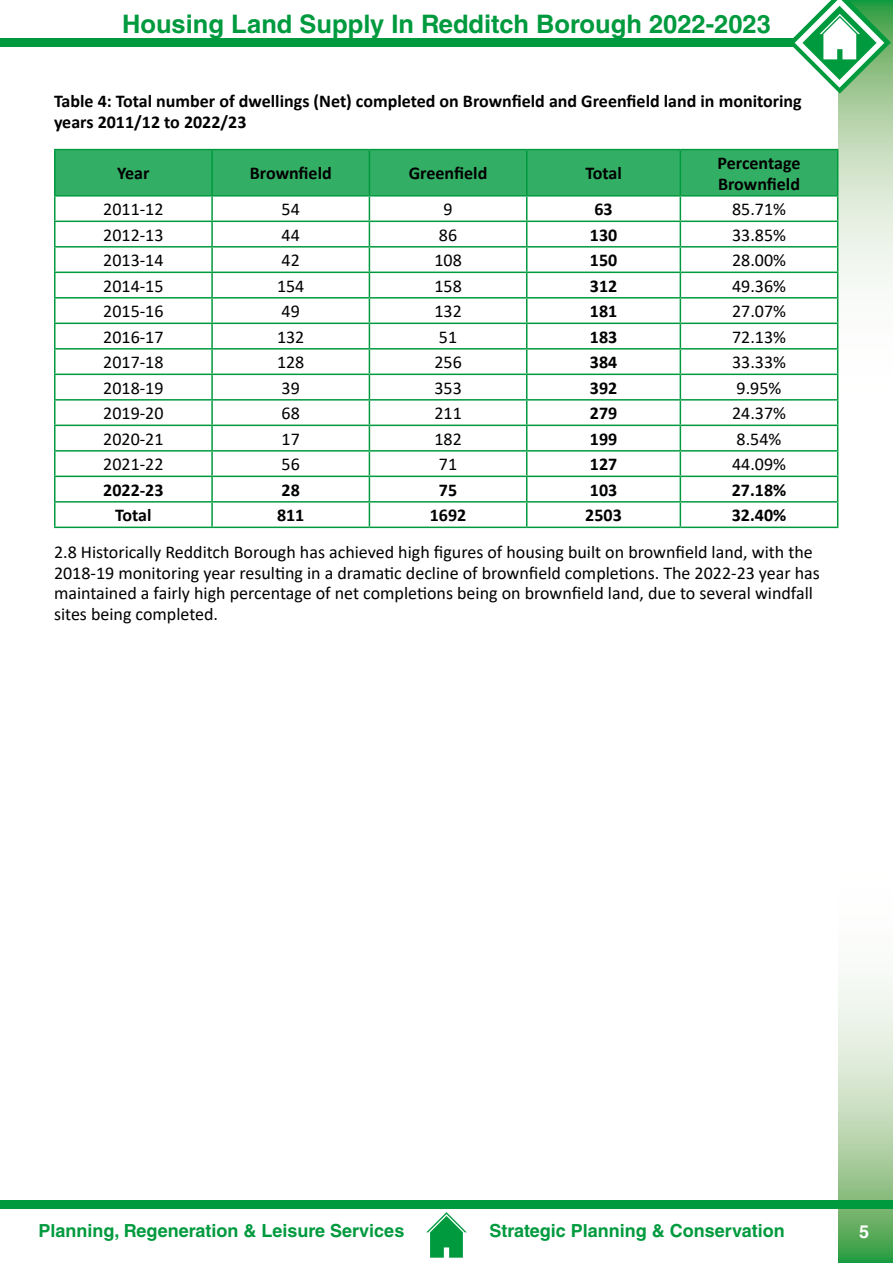
<style>
.page{position:relative;width:893px;height:1263px;background:#fff}
.page>*{position:absolute;margin:0;border:0;box-sizing:border-box;transform-origin:0 0}
.t1{font:700 25.5px "Helvetica LT Std";color:#009a3e}
.t2{font:18px/20.7px "Calibri";color:#000}
.Captions{font:700 18px/20.7px "Calibri";color:#000}
.t3{font:700 18px "Helvetica LT Std";color:#009a3e}
.t4{font:700 18px "Helvetica LT Std";color:#fff}
</style>
<div class="page">
<svg style="left:839px;top:0;width:54px;height:285px;background:#d3e4cd"></svg>
<svg style="left:839px;top:979px;width:54px;height:284px;background:#b4d5b0"></svg>
<div style="left:0;top:39px;width:834px;height:8px;background:#009a3e"></div>
<svg style="left:789px;top:0;width:102px;height:94px"></svg>
<div style="left:0;top:1200px;width:893px;height:9px;background:#009a3e"></div>
<svg style="left:426px;top:1212px;width:41px;height:46px"></svg>
<hr style="left:54px;top:149px;width:158px;height:1px;background:#009a3e">
<hr style="left:54px;top:150px;width:2px;height:45px;background:#009a3e">
<hr style="left:212px;top:149px;width:157px;height:1px;background:#009a3e">
<hr style="left:369px;top:149px;width:158px;height:1px;background:#009a3e">
<hr style="left:527px;top:149px;width:153px;height:1px;background:#009a3e">
<hr style="left:680px;top:149px;width:158px;height:1px;background:#009a3e">
<hr style="left:54px;top:195px;width:158px;height:2px;background:#009a3e">
<hr style="left:54px;top:197px;width:2px;height:24px;background:#009a3e">
<hr style="left:54px;top:221px;width:158px;height:1px;background:#009a3e">
<hr style="left:54px;top:222px;width:2px;height:24px;background:#009a3e">
<hr style="left:54px;top:246px;width:158px;height:2px;background:#009a3e">
<hr style="left:54px;top:248px;width:2px;height:24px;background:#009a3e">
<hr style="left:54px;top:272px;width:158px;height:1px;background:#009a3e">
<hr style="left:54px;top:273px;width:2px;height:24px;background:#009a3e">
<hr style="left:54px;top:297px;width:158px;height:2px;background:#009a3e">
<hr style="left:54px;top:299px;width:2px;height:24px;background:#009a3e">
<hr style="left:54px;top:323px;width:158px;height:1px;background:#009a3e">
<hr style="left:54px;top:324px;width:2px;height:24px;background:#009a3e">
<hr style="left:54px;top:348px;width:158px;height:2px;background:#009a3e">
<hr style="left:54px;top:350px;width:2px;height:24px;background:#009a3e">
<hr style="left:54px;top:374px;width:158px;height:1px;background:#009a3e">
<hr style="left:54px;top:375px;width:2px;height:24px;background:#009a3e">
<hr style="left:54px;top:399px;width:158px;height:2px;background:#009a3e">
<hr style="left:54px;top:401px;width:2px;height:24px;background:#009a3e">
<hr style="left:54px;top:425px;width:158px;height:1px;background:#009a3e">
<hr style="left:54px;top:426px;width:2px;height:24px;background:#009a3e">
<hr style="left:54px;top:450px;width:158px;height:2px;background:#009a3e">
<hr style="left:54px;top:452px;width:2px;height:24px;background:#009a3e">
<hr style="left:54px;top:476px;width:158px;height:1px;background:#009a3e">
<hr style="left:54px;top:477px;width:2px;height:24px;background:#009a3e">
<hr style="left:54px;top:501px;width:158px;height:2px;background:#009a3e">
<hr style="left:54px;top:503px;width:2px;height:24px;background:#009a3e">
<svg style="left:55px;top:150px;width:783px;height:377px"></svg>
<hr style="left:54px;top:527px;width:158px;height:1px;background:#009a3e">
<hr style="left:212px;top:527px;width:157px;height:1px;background:#009a3e">
<hr style="left:369px;top:527px;width:158px;height:1px;background:#009a3e">
<hr style="left:527px;top:527px;width:153px;height:1px;background:#009a3e">
<hr style="left:680px;top:527px;width:158px;height:1px;background:#009a3e">
<h1 class="t1" style="left:122px;top:8px;width:650px">Housing Land Supply In Redditch Borough 2022-2023</h1>
<p class="Captions" style="left:54px;top:91px;width:749px">Table 4: Total number of dwellings (Net) completed on Brownfield and Greenfield land in monitoring years 2011/12 to 2022/23</p>
<p class="Captions" style="left:117px;top:163px;width:34px">Year</p>
<p class="Captions" style="left:250px;top:163px;width:84px">Brownfield</p>
<p class="Captions" style="left:409px;top:163px;width:80px">Greenfield</p>
<p class="Captions" style="left:585px;top:163px;width:38px">Total</p>
<p class="Captions" style="left:718px;top:153px;width:84px">Percentage<br>Brownfield</p>
<p class="t2" style="left:103px;top:199px;width:62px">2011-12</p>
<p class="t2" style="left:282px;top:199px;width:20px">54</p>
<p class="t2" style="left:443px;top:199px;width:11px">9</p>
<p class="Captions" style="left:594px;top:199px;width:20px">63</p>
<p class="t2" style="left:732px;top:199px;width:55px">85.71%</p>
<p class="t2" style="left:103px;top:224px;width:62px">2012-13</p>
<p class="t2" style="left:282px;top:224px;width:20px">44</p>
<p class="t2" style="left:439px;top:224px;width:20px">86</p>
<p class="Captions" style="left:590px;top:224px;width:29px">130</p>
<p class="t2" style="left:732px;top:224px;width:55px">33.85%</p>
<p class="t2" style="left:103px;top:250px;width:62px">2013-14</p>
<p class="t2" style="left:282px;top:250px;width:20px">42</p>
<p class="t2" style="left:434px;top:250px;width:29px">108</p>
<p class="Captions" style="left:590px;top:250px;width:29px">150</p>
<p class="t2" style="left:732px;top:250px;width:55px">28.00%</p>
<p class="t2" style="left:103px;top:275px;width:62px">2014-15</p>
<p class="t2" style="left:277px;top:275px;width:29px">154</p>
<p class="t2" style="left:434px;top:275px;width:29px">158</p>
<p class="Captions" style="left:590px;top:275px;width:29px">312</p>
<p class="t2" style="left:732px;top:275px;width:55px">49.36%</p>
<p class="t2" style="left:103px;top:301px;width:62px">2015-16</p>
<p class="t2" style="left:282px;top:301px;width:20px">49</p>
<p class="t2" style="left:434px;top:301px;width:29px">132</p>
<p class="Captions" style="left:590px;top:301px;width:29px">181</p>
<p class="t2" style="left:732px;top:301px;width:55px">27.07%</p>
<p class="t2" style="left:103px;top:326px;width:62px">2016-17</p>
<p class="t2" style="left:277px;top:326px;width:29px">132</p>
<p class="t2" style="left:439px;top:326px;width:20px">51</p>
<p class="Captions" style="left:590px;top:326px;width:29px">183</p>
<p class="t2" style="left:732px;top:326px;width:55px">72.13%</p>
<p class="t2" style="left:103px;top:352px;width:62px">2017-18</p>
<p class="t2" style="left:277px;top:352px;width:29px">128</p>
<p class="t2" style="left:434px;top:352px;width:29px">256</p>
<p class="Captions" style="left:590px;top:352px;width:29px">384</p>
<p class="t2" style="left:732px;top:352px;width:55px">33.33%</p>
<p class="t2" style="left:103px;top:377px;width:62px">2018-19</p>
<p class="t2" style="left:282px;top:377px;width:20px">39</p>
<p class="t2" style="left:434px;top:377px;width:29px">353</p>
<p class="Captions" style="left:590px;top:377px;width:29px">392</p>
<p class="t2" style="left:737px;top:377px;width:46px">9.95%</p>
<p class="t2" style="left:103px;top:403px;width:62px">2019-20</p>
<p class="t2" style="left:282px;top:403px;width:20px">68</p>
<p class="t2" style="left:434px;top:403px;width:29px">211</p>
<p class="Captions" style="left:590px;top:403px;width:29px">279</p>
<p class="t2" style="left:732px;top:403px;width:55px">24.37%</p>
<p class="t2" style="left:103px;top:428px;width:62px">2020-21</p>
<p class="t2" style="left:282px;top:428px;width:20px">17</p>
<p class="t2" style="left:434px;top:428px;width:29px">182</p>
<p class="Captions" style="left:590px;top:428px;width:29px">199</p>
<p class="t2" style="left:737px;top:428px;width:46px">8.54%</p>
<p class="t2" style="left:103px;top:454px;width:62px">2021-22</p>
<p class="t2" style="left:282px;top:454px;width:20px">56</p>
<p class="t2" style="left:439px;top:454px;width:20px">71</p>
<p class="Captions" style="left:590px;top:454px;width:29px">127</p>
<p class="t2" style="left:732px;top:454px;width:55px">44.09%</p>
<p class="Captions" style="left:103px;top:479px;width:62px">2022-23</p>
<p class="Captions" style="left:282px;top:479px;width:20px">28</p>
<p class="Captions" style="left:439px;top:479px;width:20px">75</p>
<p class="Captions" style="left:590px;top:479px;width:29px">103</p>
<p class="Captions" style="left:732px;top:479px;width:56px">27.18%</p>
<p class="Captions" style="left:115px;top:505px;width:38px">Total</p>
<p class="Captions" style="left:277px;top:505px;width:29px">811</p>
<p class="Captions" style="left:430px;top:505px;width:38px">1692</p>
<p class="Captions" style="left:585px;top:505px;width:38px">2503</p>
<p class="Captions" style="left:732px;top:505px;width:56px">32.40%</p>
<p class="t2" style="left:54px;top:541px;width:767px">2.8 Historically Redditch Borough has achieved high figures of housing built on brownfield land, with the 2018-19 monitoring year resulting in a dramatic decline of brownfield completions. The 2022-23 year has maintained a fairly high percentage of net completions being on brownfield land, due to several windfall sites being completed.</p>
<p class="t3" style="left:39px;top:1219px;width:367px">Planning, Regeneration &amp; Leisure Services</p>
<p class="t3" style="left:489px;top:1219px;width:297px">Strategic Planning &amp; Conservation</p>
<p class="t4" style="left:859px;top:1221px;width:12px">5</p>
</div>
